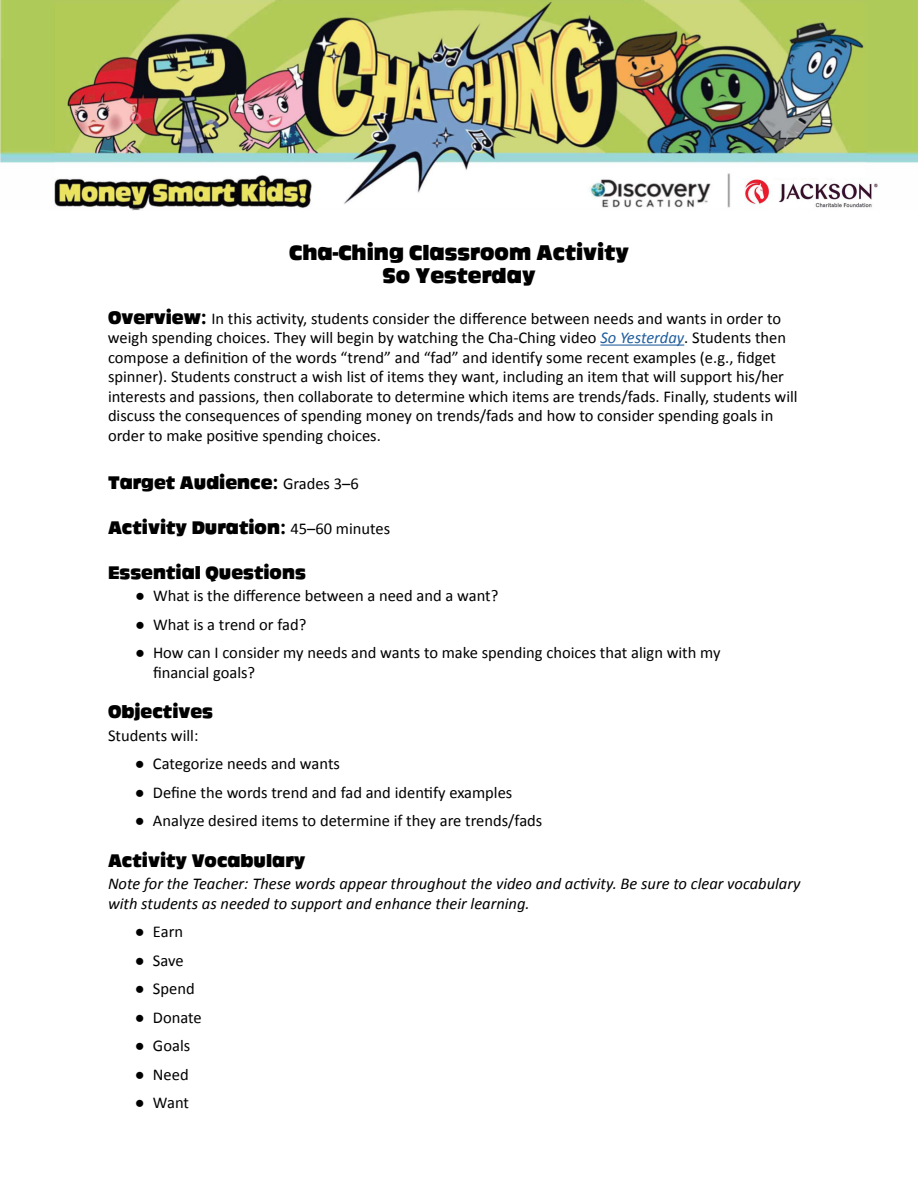
<style>
.page{position:relative;width:918px;height:1188px;background:#fff}
.page>*{position:absolute;margin:0;border:0;box-sizing:border-box;transform-origin:0 0}
.t1{font:21px/22.5px "Ackbar";color:#000;text-align:center}
.t2{font:18px "Ackbar";color:#000}
.t3{font:16.5px/19.5px "Calibri";color:#000}
.t4{font:italic 16.5px/19.5px "Calibri";color:#000}
.s1{font-family:"Ackbar";font-size:18px}
.s2{font-style:italic;color:#215e9e}
.s3{font-family:"Calibri";font-size:16.5px}
.s4{font-family:"Arial"}
</style>
<div class="page">
<img style="left:0;top:0;width:918px;height:211px">
<hr style="left:600px;top:345px;width:84px;height:1px;background:#215e9e">
<p class="t1" style="left:289px;top:242px;width:341px">Cha-Ching Classroom Activity<br>So Yesterday</p>
<p class="t3" style="left:108px;top:308px;width:691px"><span class="s1">Overview:</span> In this activity, students consider the difference between needs and wants in order to weigh spending choices. They will begin by watching the Cha-Ching video <span class="s2">So Yesterday</span>. Students then compose a definition of the words “trend” and “fad” and identify some recent examples (e.g., fidget spinner). Students construct a wish list of items they want, including an item that will support his/her interests and passions, then collaborate to determine which items are trends/fads. Finally, students will discuss the consequences of spending money on trends/fads and how to consider spending goals in order to make positive spending choices.</p>
<p class="t2" style="left:108px;top:473px;width:252px">Target Audience: <span class="s3">Grades 3–6</span></p>
<p class="t2" style="left:108px;top:518px;width:284px">Activity Duration: <span class="s3">45–60 minutes</span></p>
<p class="t2" style="left:108px;top:563px;width:199px">Essential Questions</p>
<p class="t3" style="left:135px;top:586px;width:365px"><span class="s4">●</span> What is the difference between a need and a want?</p>
<p class="t3" style="left:135px;top:614px;width:173px"><span class="s4">●</span> What is a trend or fad?</p>
<p class="t3" style="left:153px;top:643px;width:569px;text-indent:-18px"><span class="s4">●</span> How can I consider my needs and wants to make spending choices that align with my financial goals?</p>
<p class="t2" style="left:108px;top:703px;width:107px">Objectives</p>
<p class="t3" style="left:108px;top:725px;width:92px">Students will:</p>
<p class="t3" style="left:135px;top:754px;width:207px"><span class="s4">●</span> Categorize needs and wants</p>
<p class="t3" style="left:135px;top:782px;width:379px"><span class="s4">●</span> Define the words trend and fad and identify examples</p>
<p class="t3" style="left:135px;top:811px;width:409px"><span class="s4">●</span> Analyze desired items to determine if they are trends/fads</p>
<p class="t2" style="left:108px;top:851px;width:199px">Activity Vocabulary</p>
<p class="t4" style="left:108px;top:873px;width:694px">Note for the Teacher: These words appear throughout the video and activity. Be sure to clear vocabulary with students as needed to support and enhance their learning.</p>
<p class="t3" style="left:135px;top:922px;width:50px"><span class="s4">●</span> Earn</p>
<p class="t3" style="left:135px;top:950px;width:50px"><span class="s4">●</span> Save</p>
<p class="t3" style="left:135px;top:979px;width:61px"><span class="s4">●</span> Spend</p>
<p class="t3" style="left:135px;top:1007px;width:68px"><span class="s4">●</span> Donate</p>
<p class="t3" style="left:135px;top:1035px;width:57px"><span class="s4">●</span> Goals</p>
<p class="t3" style="left:135px;top:1064px;width:55px"><span class="s4">●</span> Need</p>
<p class="t3" style="left:135px;top:1092px;width:56px"><span class="s4">●</span> Want</p>
</div>
